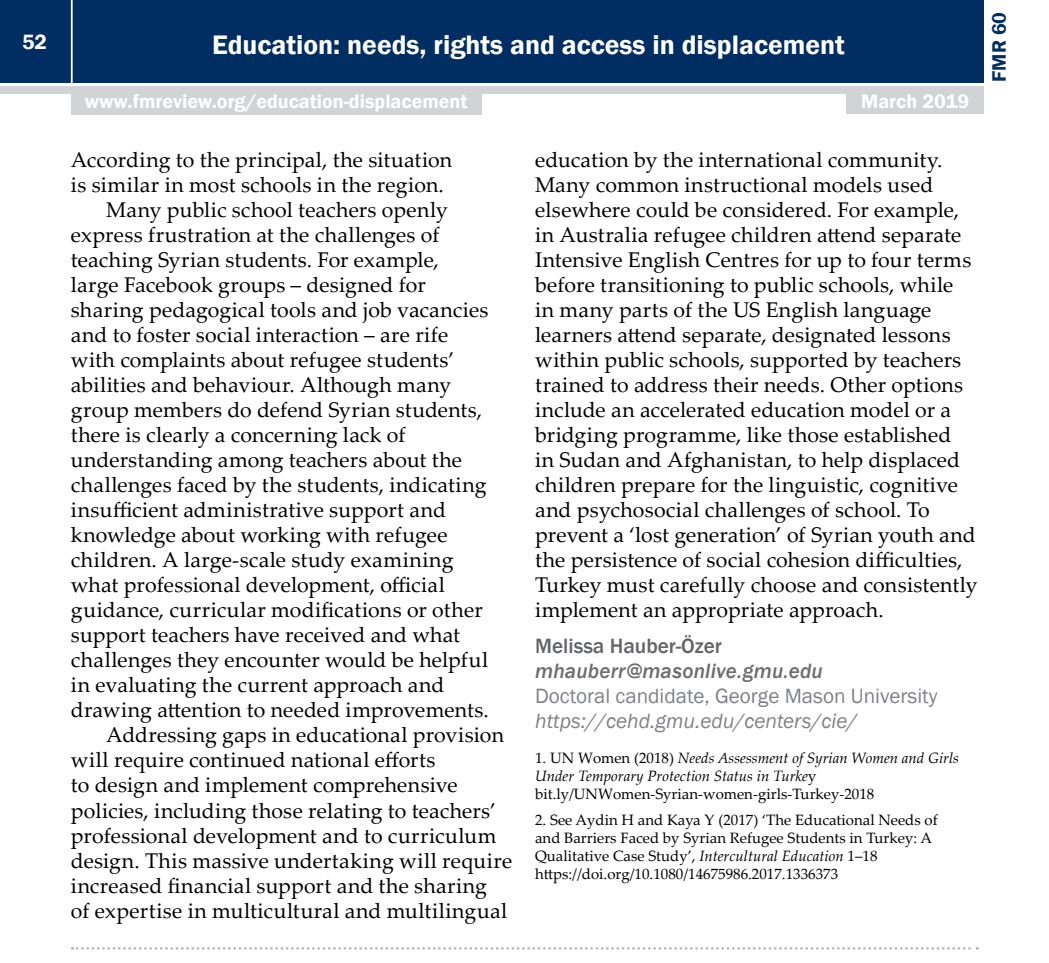
<style>
.page{position:relative;width:1049px;height:963px;background:#fff}
.page>*{position:absolute;margin:0;border:0;box-sizing:border-box;transform-origin:0 0}
.t1{font:600 27.5px "Franklin Gothic";color:#fff}
.t2{font:21.25px/25px "Palatino Linotype";letter-spacing:.01em;color:#000}
.t3{font:21.25px "Franklin Gothic";color:#808285}
.t4{font:italic 21.25px "Franklin Gothic";color:#808285}
.t5{font:italic 500 21.25px "Franklin Gothic";letter-spacing:.01em;color:#6d6e71}
.t6{font:500 21.25px "Franklin Gothic";color:#636466}
.t7{font:600 21.25px "Franklin Gothic";color:#fff}
.t8{font:600 20px "Franklin Gothic";color:#fff}
.t9{font:600 20px "Franklin Gothic";color:#002d62}
.t10{font:15px/18px "Palatino Linotype";color:#000}
.t11{font:italic 15px/18px "Palatino Linotype";color:#000}
.s1{font-style:normal}
.s2{font-style:italic}
</style>
<div class="page">
<div style="left:0;top:0;width:984px;height:83px;background:#002d62"></div>
<div style="left:0;top:86px;width:984px;height:8px;background:#d1d3d4"></div>
<hr style="left:71px;top:0;width:2px;height:84px;background:#fff">
<div style="left:846px;top:92px;width:138px;height:22px;background:#d1d3d4"></div>
<div style="left:71px;top:92px;width:410px;height:22px;background:#d1d3d4"></div>
<svg style="left:72px;top:947px;width:906px;height:2px"></svg>
<p class="t7" style="left:22px;top:29px;width:26px">52</p>
<p class="t1" style="left:212px;top:28px;width:634px">Education: needs, rights and access in displacement</p>
<p class="t8" style="left:85px;top:89px;width:384px">www.fmreview.org/education-displacement</p>
<p class="t8" style="left:861px;top:89px;width:109px">March 2019</p>
<p class="t9" style="left:987px;top:82px;width:71px;rotate:-90deg">FMR 60</p>
<p class="t2" style="left:71px;top:147px;width:383px">According to the principal, the situation</p>
<p class="t2" style="left:71px;top:172px;width:374px">is similar in most schools in the region.</p>
<p class="t2" style="left:106px;top:197px;width:343px">Many public school teachers openly</p>
<p class="t2" style="left:71px;top:222px;width:370px">express frustration at the challenges of</p>
<p class="t2" style="left:71px;top:247px;width:369px">teaching Syrian students. For example,</p>
<p class="t2" style="left:71px;top:272px;width:356px">large Facebook groups – designed for</p>
<p class="t2" style="left:71px;top:297px;width:419px">sharing pedagogical tools and job vacancies</p>
<p class="t2" style="left:71px;top:322px;width:379px">and to foster social interaction – are rife</p>
<p class="t2" style="left:71px;top:346px;width:385px">with complaints about refugee students’</p>
<p class="t2" style="left:71px;top:371px;width:382px">abilities and behaviour. Although many</p>
<p class="t2" style="left:71px;top:396px;width:413px">group members do defend Syrian students,</p>
<p class="t2" style="left:71px;top:421px;width:336px">there is clearly a concerning lack of</p>
<p class="t2" style="left:71px;top:446px;width:393px">understanding among teachers about the</p>
<p class="t2" style="left:71px;top:471px;width:417px">challenges faced by the students, indicating</p>
<p class="t2" style="left:71px;top:496px;width:377px">insufficient administrative support and</p>
<p class="t2" style="left:71px;top:521px;width:378px">knowledge about working with refugee</p>
<p class="t2" style="left:71px;top:546px;width:384px">children. A large-scale study examining</p>
<p class="t2" style="left:71px;top:571px;width:375px">what professional development, official</p>
<p class="t2" style="left:71px;top:596px;width:413px">guidance, curricular modifications or other</p>
<p class="t2" style="left:71px;top:621px;width:391px">support teachers have received and what</p>
<p class="t2" style="left:71px;top:646px;width:419px">challenges they encounter would be helpful</p>
<p class="t2" style="left:71px;top:671px;width:375px">in evaluating the current approach and</p>
<p class="t2" style="left:71px;top:696px;width:419px">drawing attention to needed improvements.</p>
<p class="t2" style="left:106px;top:721px;width:399px">Addressing gaps in educational provision</p>
<p class="t2" style="left:71px;top:746px;width:366px">will require continued national efforts</p>
<p class="t2" style="left:71px;top:771px;width:388px">to design and implement comprehensive</p>
<p class="t2" style="left:71px;top:796px;width:427px">policies, including those relating to teachers’</p>
<p class="t2" style="left:71px;top:821px;width:427px">professional development and to curriculum</p>
<p class="t2" style="left:71px;top:846px;width:443px">design. This massive undertaking will require</p>
<p class="t2" style="left:71px;top:871px;width:418px">increased financial support and the sharing</p>
<p class="t2" style="left:71px;top:896px;width:438px">of expertise in multicultural and multilingual</p>
<p class="t2" style="left:535px;top:146px;width:444px">education by the international community.<br>Many common instructional models used elsewhere could be considered. For example, in Australia refugee children attend separate Intensive English Centres for up to four terms before transitioning to public schools, while in many parts of the US English language learners attend separate, designated lessons within public schools, supported by teachers trained to address their needs. Other options include an accelerated education model or a bridging programme, like those established<br>in Sudan and Afghanistan, to help displaced children prepare for the linguistic, cognitive and psychosocial challenges of school. To prevent a ‘lost generation’ of Syrian youth and the persistence of social cohesion difficulties, Turkey must carefully choose and consistently implement an appropriate approach.</p>
<p class="t6" style="left:535px;top:632px;width:188px">Melissa Hauber-Özer</p>
<p class="t5" style="left:535px;top:657px;width:289px">mhauberr@masonlive.gmu.edu</p>
<p class="t3" style="left:535px;top:682px;width:404px">Doctoral candidate, George Mason University</p>
<p class="t4" style="left:535px;top:707px;width:324px">https://cehd.gmu.edu/centers/cie/</p>
<p class="t11" style="left:535px;top:748px;width:425px"><span class="s1">1. UN Women (2018)</span> Needs Assessment of Syrian Women and Girls<br>Under Temporary Protection Status in Turke<span class="s1">y bit.ly/UNWomen-Syrian-women-girls-Turkey-2018</span></p>
<p class="t10" style="left:535px;top:809px;width:404px">2. See Aydin H and Kaya Y (2017) ‘The Educational Needs of and Barriers Faced by Syrian Refugee Students in Turkey: A Qualitative Case Study’, <span class="s2">Intercultural Education</span> 1–18 https://doi.org/10.1080/14675986.2017.1336373</p>
</div>
